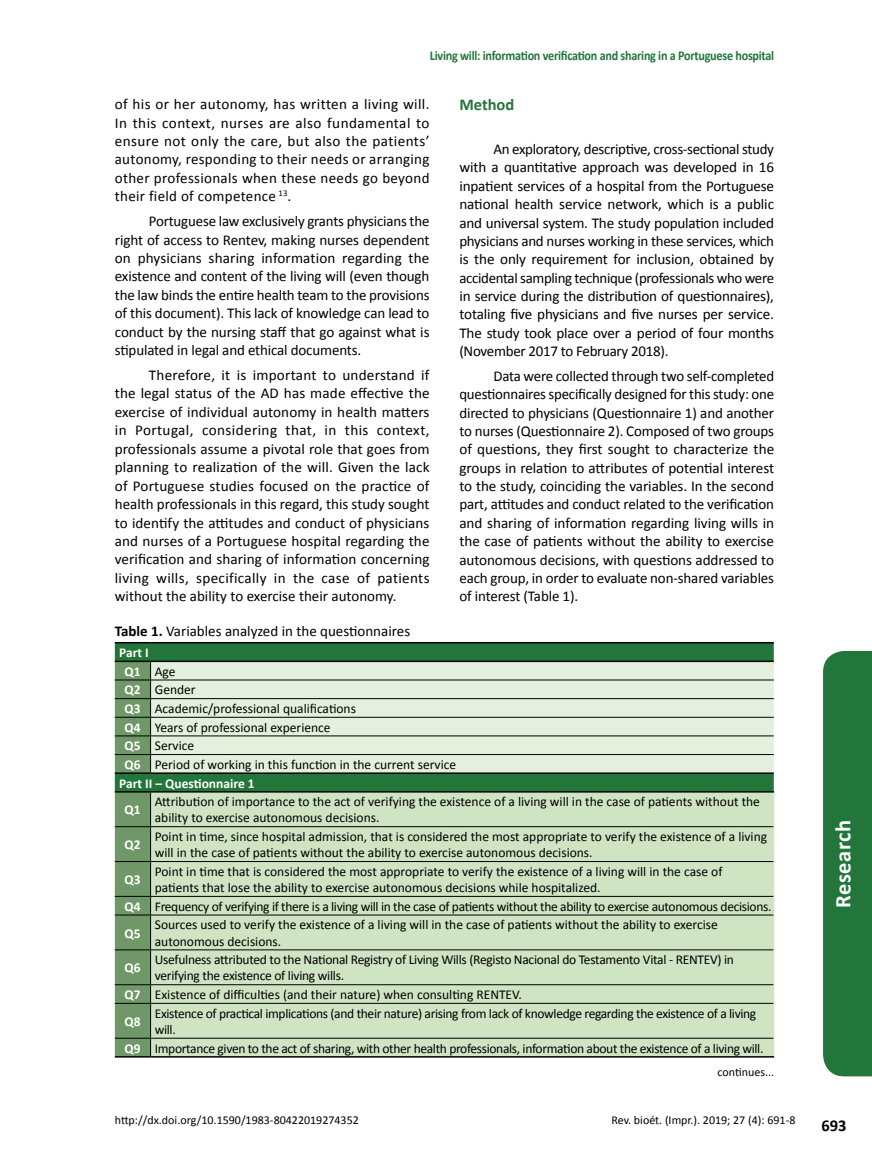
<style>
.page{position:relative;width:872px;height:1170px;background:#fff}
.page>*{position:absolute;margin:0;border:0;box-sizing:border-box;transform-origin:0 0}
.t1{font:700 22.5px "Calibri";letter-spacing:.02em;color:#fff}
.t2{font:700 16.5px "Calibri";color:#237639}
.t3{font:700 16.5px "Calibri";color:#000}
.t4{font:15px/18.5px "Calibri";letter-spacing:-.01em;color:#000;text-align:justify}
.t5{font:13.5px/16.2px "Calibri";color:#000}
.t6{font:13.5px/26.7px "Calibri";letter-spacing:-.025em;color:#000}
.t7{font:13.5px/16.2px "Calibri";letter-spacing:-.02em;color:#000}
.t8{font:700 13.5px "Calibri";letter-spacing:-.02em;color:#237639;scale:.9 1}
.t9{font:700 13.5px "Calibri";color:#fff}
.t10{font:12px "Calibri";color:#000}
.s1{font-weight:700}
.s2{font-weight:700;color:#fff}
</style>
<div class="page">
<div style="left:115px;top:643px;width:658px;height:148px;background:#237639"></div>
<div style="left:151px;top:662px;width:622px;height:110px;background:#e4f0dd"></div>
<div style="left:151px;top:792px;width:622px;height:263px;background:#cfe4c3"></div>
<hr style="left:151px;top:679px;width:622px;height:1px;background:#000">
<hr style="left:151px;top:698px;width:622px;height:1px;background:#000">
<hr style="left:151px;top:716px;width:622px;height:1px;background:#000">
<hr style="left:151px;top:735px;width:622px;height:1px;background:#000">
<hr style="left:151px;top:754px;width:622px;height:1px;background:#000">
<hr style="left:773px;top:792px;width:1px;height:34px;background:#cfe4c3">
<hr style="left:773px;top:826px;width:1px;height:35px;background:#cfe4c3">
<hr style="left:773px;top:861px;width:1px;height:35px;background:#cfe4c3">
<svg style="left:773px;top:896px;width:1px;height:18px"></svg>
<hr style="left:773px;top:914px;width:1px;height:35px;background:#cfe4c3">
<hr style="left:773px;top:949px;width:1px;height:35px;background:#cfe4c3">
<svg style="left:773px;top:984px;width:1px;height:19px"></svg>
<hr style="left:773px;top:1003px;width:1px;height:35px;background:#cfe4c3">
<svg style="left:773px;top:1038px;width:1px;height:17px"></svg>
<svg style="left:115px;top:662px;width:36px;height:393px"></svg>
<hr style="left:151px;top:826px;width:622px;height:1px;background:#000">
<hr style="left:151px;top:861px;width:622px;height:1px;background:#000">
<hr style="left:151px;top:895px;width:622px;height:1px;background:#000">
<hr style="left:151px;top:914px;width:622px;height:1px;background:#000">
<hr style="left:151px;top:949px;width:622px;height:1px;background:#000">
<hr style="left:151px;top:984px;width:622px;height:1px;background:#000">
<hr style="left:151px;top:1037px;width:622px;height:1px;background:#000">
<hr style="left:115px;top:826px;width:36px;height:1px;background:#000">
<hr style="left:115px;top:861px;width:36px;height:1px;background:#000">
<hr style="left:115px;top:895px;width:36px;height:1px;background:#000">
<hr style="left:115px;top:914px;width:36px;height:1px;background:#000">
<hr style="left:115px;top:949px;width:36px;height:1px;background:#000">
<hr style="left:115px;top:984px;width:36px;height:1px;background:#000">
<hr style="left:115px;top:1002px;width:36px;height:1px;background:#000">
<hr style="left:115px;top:1037px;width:36px;height:1px;background:#000">
<hr style="left:151px;top:1002px;width:622px;height:1px;background:#000">
<hr style="left:115px;top:642px;width:36px;height:1px;background:#000">
<hr style="left:151px;top:642px;width:622px;height:1px;background:#000">
<hr style="left:115px;top:660px;width:36px;height:2px;background:#000">
<hr style="left:115px;top:772px;width:36px;height:1px;background:#000">
<hr style="left:115px;top:791px;width:36px;height:1px;background:#000">
<hr style="left:115px;top:1055px;width:36px;height:2px;background:#000">
<hr style="left:151px;top:791px;width:623px;height:1px;background:#000">
<hr style="left:151px;top:772px;width:622px;height:1px;background:#000">
<hr style="left:151px;top:1055px;width:623px;height:2px;background:#000">
<hr style="left:151px;top:660px;width:622px;height:2px;background:#000">
<div style="left:823px;top:651px;width:49px;height:425px;background:#237639"></div>
<p class="t8" style="left:430px;top:46px;width:384px">Living will: information verification and sharing in a Portuguese hospital</p>
<p class="t4" style="left:115px;top:94px;width:316px">of his or her autonomy, has written a living will.<br>In this context, nurses are also fundamental to ensure not only the care, but also the patients’ autonomy, responding to their needs or arranging other professionals when these needs go beyond their field of competence <sup>13</sup>.</p>
<p class="t4" style="left:115px;top:211px;width:316px;text-indent:34px">Portuguese law exclusively grants physicians the right of access to Rentev, making nurses dependent on physicians sharing information regarding the existence and content of the living will (even though the law binds the entire health team to the provisions of this document). This lack of knowledge can lead to conduct by the nursing staff that go against what is stipulated in legal and ethical documents.</p>
<p class="t4" style="left:115px;top:365px;width:316px;text-indent:34px">Therefore, it is important to understand if the legal status of the AD has made effective the exercise of individual autonomy in health matters in Portugal, considering that, in this context, professionals assume a pivotal role that goes from planning to realization of the will. Given the lack of Portuguese studies focused on the practice of health professionals in this regard, this study sought to identify the attitudes and conduct of physicians and nurses of a Portuguese hospital regarding the verification and sharing of information concerning living wills, specifically in the case of patients without the ability to exercise their autonomy.</p>
<p class="t2" style="left:459px;top:93px;width:56px">Method</p>
<p class="t4" style="left:459px;top:139px;width:316px;text-indent:34px">An exploratory, descriptive, cross-sectional study with a quantitative approach was developed in 16 inpatient services of a hospital from the Portuguese national health service network, which is a public and universal system. The study population included physicians and nurses working in these services, which is the only requirement for inclusion, obtained by accidental sampling technique (professionals who were in service during the distribution of questionnaires), totaling five physicians and five nurses per service.<br>The study took place over a period of four months (November 2017 to February 2018).</p>
<p class="t4" style="left:459px;top:366px;width:316px;text-indent:34px">Data were collected through two self-completed questionnaires specifically designed for this study: one directed to physicians (Questionnaire 1) and another to nurses (Questionnaire 2). Composed of two groups of questions, they first sought to characterize the groups in relation to attributes of potential interest to the study, coinciding the variables. In the second part, attitudes and conduct related to the verification and sharing of information regarding living wills in the case of patients without the ability to exercise autonomous decisions, with questions addressed to each group, in order to evaluate non-shared variables of interest (Table 1).</p>
<p class="t4" style="left:115px;top:621px;width:297px"><span class="s1">Table 1.</span> Variables analyzed in the questionnaires</p>
<p class="t9" style="left:119px;top:643px;width:31px">Part I</p>
<p class="t5" style="left:125px;top:662px;width:52px"><span class="s2">Q1</span> Age</p>
<p class="t5" style="left:125px;top:681px;width:73px"><span class="s2">Q2</span> Gender</p>
<p class="t5" style="left:125px;top:700px;width:233px"><span class="s2">Q3</span> Academic/professional qualifications</p>
<p class="t5" style="left:125px;top:718px;width:207px"><span class="s2">Q4</span> Years of professional experience</p>
<p class="t5" style="left:125px;top:737px;width:71px"><span class="s2">Q5</span> Service</p>
<p class="t5" style="left:125px;top:756px;width:333px"><span class="s2">Q6</span> Period of working in this function in the current service</p>
<p class="t9" style="left:119px;top:773px;width:137px">Part II – Questionnaire 1</p>
<p class="t9" style="left:125px;top:800px;width:18px">Q1</p>
<p class="t5" style="left:155px;top:793px;width:606px">Attribution of importance to the act of verifying the existence of a living will in the case of patients without the ability to exercise autonomous decisions.</p>
<p class="t9" style="left:125px;top:835px;width:18px">Q2</p>
<p class="t5" style="left:155px;top:828px;width:614px">Point in time, since hospital admission, that is considered the most appropriate to verify the existence of a living will in the case of patients without the ability to exercise autonomous decisions.</p>
<p class="t9" style="left:125px;top:869px;width:18px">Q3</p>
<p class="t5" style="left:155px;top:862px;width:569px">Point in time that is considered the most appropriate to verify the existence of a living will in the case of patients that lose the ability to exercise autonomous decisions while hospitalized.</p>
<p class="t6" style="left:125px;top:892px;width:648px"><span class="s2">Q4</span> Frequency of verifying if there is a living will in the case of patients without the ability to exercise autonomous decisions.<br><span class="s2">Q5</span></p>
<p class="t5" style="left:155px;top:916px;width:564px">Sources used to verify the existence of a living will in the case of patients without the ability to exercise autonomous decisions.</p>
<p class="t9" style="left:125px;top:958px;width:18px">Q6</p>
<p class="t7" style="left:155px;top:951px;width:581px">Usefulness attributed to the National Registry of Living Wills (Registo Nacional do Testamento Vital - RENTEV) in verifying the existence of living wills.</p>
<p class="t5" style="left:125px;top:980px;width:399px;line-height:26.7px"><span class="s2">Q7</span> Existence of difficulties (and their nature) when consulting RENTEV.<br><span class="s2">Q8</span></p>
<p class="t6" style="left:155px;top:1004px;width:603px;line-height:16.2px">Existence of practical implications (and their nature) arising from lack of knowledge regarding the existence of a living will.</p>
<p class="t6" style="left:125px;top:1034px;width:640px"><span class="s2">Q9</span> Importance given to the act of sharing, with other health professionals, information about the existence of a living will.</p>
<p class="t10" style="left:717px;top:1063px;width:58px">continues...</p>
<p class="t10" style="left:115px;top:1111px;width:245px">http://dx.doi.org/10.1590/1983-80422019274352</p>
<p class="t10" style="left:611px;top:1111px;width:185px">Rev. bioét. (Impr.). 2019; 27 (4): 691-8</p>
<h1 class="t1" style="left:827px;top:907px;width:89px;rotate:-90deg">Research</h1>
<p class="t3" style="left:821px;top:1113px;width:27px">693</p>
</div>
